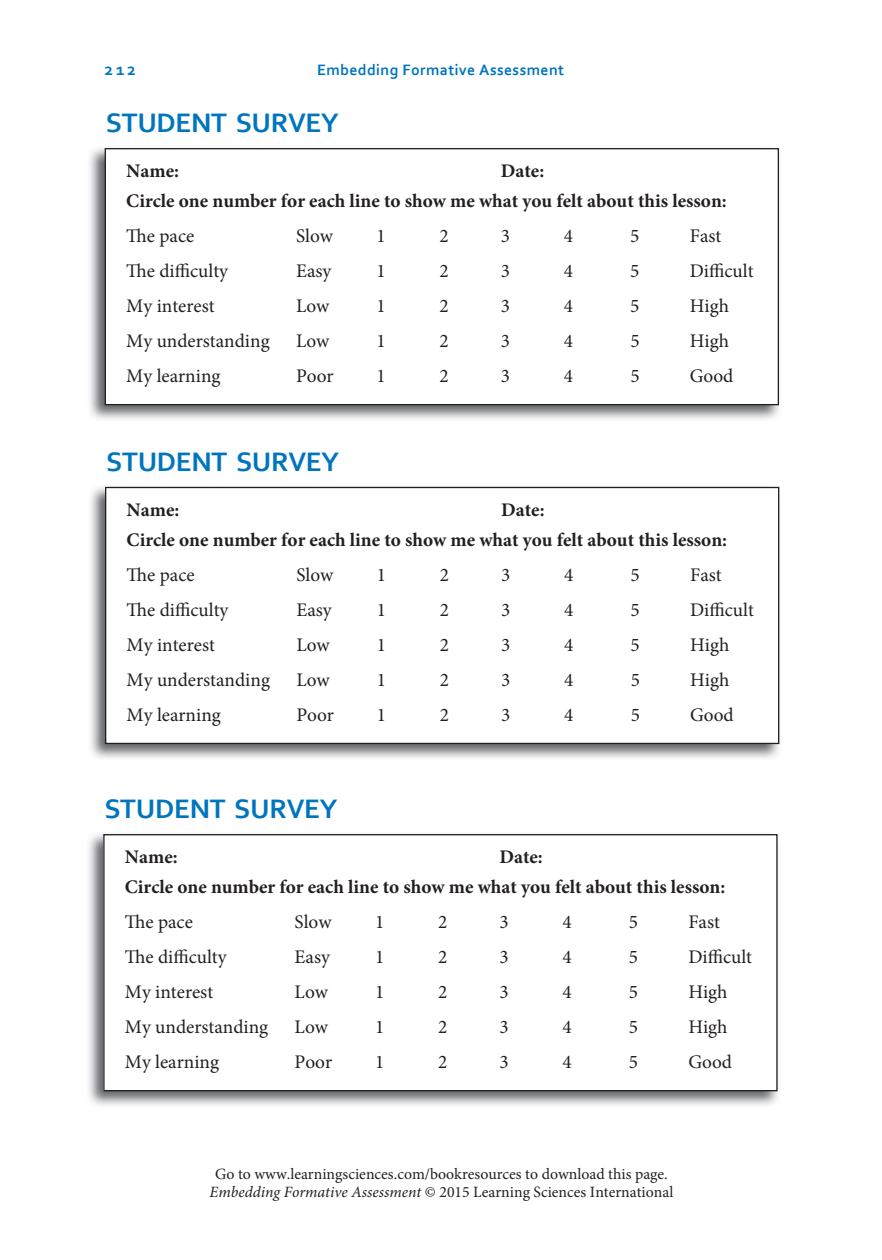
<style>
.page{position:relative;width:882px;height:1260px;background:#fff}
.page>*{position:absolute;margin:0;border:0;box-sizing:border-box;transform-origin:0 0}
.t1{font:700 28px "Corbel";letter-spacing:-.01em;color:#0075bd}
.t2{font:19.25px "Minion Pro";color:#231f20}
.t3{font:700 19.25px/29.8px "Minion Pro";color:#231f20}
.t4{font:700 17.5px "Corbel";color:#0075bd}
.t5{font:15.75px/17.5px "Minion Pro";color:#231f20;text-align:center}
.t6{font:700 15.75px "Corbel";letter-spacing:.025em;color:#0075bd}
.s1{font-style:italic}
</style>
<div class="page">
<img style="left:90px;top:148px;width:690px;height:271px">
<div style="left:105px;top:149px;width:673px;height:256px;background:#fff"></div>
<div style="left:105px;top:148px;width:674px;height:257px;border:1px solid #231f20"></div>
<img style="left:91px;top:486px;width:689px;height:272px">
<div style="left:106px;top:488px;width:673px;height:255px;background:#fff"></div>
<div style="left:105px;top:487px;width:674px;height:257px;border:1px solid #231f20"></div>
<img style="left:89px;top:834px;width:689px;height:271px">
<div style="left:104px;top:835px;width:673px;height:256px;background:#fff"></div>
<div style="left:103px;top:834px;width:675px;height:257px;border:1px solid #231f20"></div>
<p class="t4" style="left:105px;top:59px;width:33px">212</p>
<p class="t6" style="left:317px;top:60px;width:249px">Embedding Formative Assessment</p>
<h1 class="t1" style="left:106px;top:105px;width:235px">STUDENT SURVEY</h1>
<p class="t3" style="left:126px;top:156px;width:54px">Name:</p>
<p class="t3" style="left:126px;top:156px;width:602px;text-indent:375px">Date:<br>Circle one number for each line to show me what you felt about this lesson:</p>
<p class="t2" style="left:126px;top:223px;width:70px">The pace</p>
<p class="t2" style="left:296px;top:223px;width:38px">Slow</p>
<p class="t2" style="left:377px;top:223px;width:11px">1</p>
<p class="t2" style="left:440px;top:223px;width:11px">2</p>
<p class="t2" style="left:501px;top:223px;width:11px">3</p>
<p class="t2" style="left:564px;top:223px;width:11px">4</p>
<p class="t2" style="left:630px;top:223px;width:11px">5</p>
<p class="t2" style="left:690px;top:223px;width:33px">Fast</p>
<p class="t2" style="left:126px;top:258px;width:103px">The difficulty</p>
<p class="t2" style="left:296px;top:258px;width:37px">Easy</p>
<p class="t2" style="left:377px;top:258px;width:11px">1</p>
<p class="t2" style="left:440px;top:258px;width:11px">2</p>
<p class="t2" style="left:501px;top:258px;width:11px">3</p>
<p class="t2" style="left:564px;top:258px;width:11px">4</p>
<p class="t2" style="left:630px;top:258px;width:11px">5</p>
<p class="t2" style="left:690px;top:258px;width:65px">Difficult</p>
<p class="t2" style="left:126px;top:293px;width:90px">My interest</p>
<p class="t2" style="left:296px;top:293px;width:35px">Low</p>
<p class="t2" style="left:377px;top:293px;width:11px">1</p>
<p class="t2" style="left:440px;top:293px;width:11px">2</p>
<p class="t2" style="left:501px;top:293px;width:11px">3</p>
<p class="t2" style="left:564px;top:293px;width:11px">4</p>
<p class="t2" style="left:630px;top:293px;width:11px">5</p>
<p class="t2" style="left:690px;top:293px;width:41px">High</p>
<p class="t2" style="left:126px;top:328px;width:145px">My understanding</p>
<p class="t2" style="left:296px;top:328px;width:35px">Low</p>
<p class="t2" style="left:377px;top:328px;width:11px">1</p>
<p class="t2" style="left:440px;top:328px;width:11px">2</p>
<p class="t2" style="left:501px;top:328px;width:11px">3</p>
<p class="t2" style="left:564px;top:328px;width:11px">4</p>
<p class="t2" style="left:630px;top:328px;width:11px">5</p>
<p class="t2" style="left:690px;top:328px;width:41px">High</p>
<p class="t2" style="left:126px;top:363px;width:96px">My learning</p>
<p class="t2" style="left:296px;top:363px;width:39px">Poor</p>
<p class="t2" style="left:377px;top:363px;width:11px">1</p>
<p class="t2" style="left:440px;top:363px;width:11px">2</p>
<p class="t2" style="left:501px;top:363px;width:11px">3</p>
<p class="t2" style="left:564px;top:363px;width:11px">4</p>
<p class="t2" style="left:630px;top:363px;width:11px">5</p>
<p class="t2" style="left:690px;top:363px;width:45px">Good</p>
<h1 class="t1" style="left:106px;top:444px;width:235px">STUDENT SURVEY</h1>
<p class="t3" style="left:127px;top:495px;width:54px">Name:</p>
<p class="t3" style="left:127px;top:495px;width:602px;text-indent:375px">Date:<br>Circle one number for each line to show me what you felt about this lesson:</p>
<p class="t2" style="left:127px;top:562px;width:70px">The pace</p>
<p class="t2" style="left:296px;top:562px;width:38px">Slow</p>
<p class="t2" style="left:377px;top:562px;width:11px">1</p>
<p class="t2" style="left:440px;top:562px;width:11px">2</p>
<p class="t2" style="left:501px;top:562px;width:11px">3</p>
<p class="t2" style="left:564px;top:562px;width:11px">4</p>
<p class="t2" style="left:631px;top:562px;width:11px">5</p>
<p class="t2" style="left:690px;top:562px;width:33px">Fast</p>
<p class="t2" style="left:127px;top:597px;width:103px">The difficulty</p>
<p class="t2" style="left:296px;top:597px;width:37px">Easy</p>
<p class="t2" style="left:377px;top:597px;width:11px">1</p>
<p class="t2" style="left:440px;top:597px;width:11px">2</p>
<p class="t2" style="left:501px;top:597px;width:11px">3</p>
<p class="t2" style="left:564px;top:597px;width:11px">4</p>
<p class="t2" style="left:631px;top:597px;width:11px">5</p>
<p class="t2" style="left:690px;top:597px;width:65px">Difficult</p>
<p class="t2" style="left:127px;top:632px;width:90px">My interest</p>
<p class="t2" style="left:296px;top:632px;width:35px">Low</p>
<p class="t2" style="left:377px;top:632px;width:11px">1</p>
<p class="t2" style="left:440px;top:632px;width:11px">2</p>
<p class="t2" style="left:501px;top:632px;width:11px">3</p>
<p class="t2" style="left:564px;top:632px;width:11px">4</p>
<p class="t2" style="left:631px;top:632px;width:11px">5</p>
<p class="t2" style="left:690px;top:632px;width:41px">High</p>
<p class="t2" style="left:127px;top:667px;width:145px">My understanding</p>
<p class="t2" style="left:296px;top:667px;width:35px">Low</p>
<p class="t2" style="left:377px;top:667px;width:11px">1</p>
<p class="t2" style="left:440px;top:667px;width:11px">2</p>
<p class="t2" style="left:501px;top:667px;width:11px">3</p>
<p class="t2" style="left:564px;top:667px;width:11px">4</p>
<p class="t2" style="left:631px;top:667px;width:11px">5</p>
<p class="t2" style="left:690px;top:667px;width:41px">High</p>
<p class="t2" style="left:127px;top:702px;width:96px">My learning</p>
<p class="t2" style="left:296px;top:702px;width:39px">Poor</p>
<p class="t2" style="left:377px;top:702px;width:11px">1</p>
<p class="t2" style="left:440px;top:702px;width:11px">2</p>
<p class="t2" style="left:501px;top:702px;width:11px">3</p>
<p class="t2" style="left:564px;top:702px;width:11px">4</p>
<p class="t2" style="left:631px;top:702px;width:11px">5</p>
<p class="t2" style="left:690px;top:702px;width:45px">Good</p>
<h1 class="t1" style="left:104px;top:791px;width:235px">STUDENT SURVEY</h1>
<p class="t3" style="left:125px;top:842px;width:54px">Name:</p>
<p class="t3" style="left:125px;top:842px;width:602px;text-indent:375px">Date:<br>Circle one number for each line to show me what you felt about this lesson:</p>
<p class="t2" style="left:125px;top:909px;width:70px">The pace</p>
<p class="t2" style="left:295px;top:909px;width:38px">Slow</p>
<p class="t2" style="left:375px;top:909px;width:11px">1</p>
<p class="t2" style="left:438px;top:909px;width:11px">2</p>
<p class="t2" style="left:499px;top:909px;width:11px">3</p>
<p class="t2" style="left:562px;top:909px;width:11px">4</p>
<p class="t2" style="left:629px;top:909px;width:11px">5</p>
<p class="t2" style="left:688px;top:909px;width:33px">Fast</p>
<p class="t2" style="left:125px;top:944px;width:103px">The difficulty</p>
<p class="t2" style="left:295px;top:944px;width:37px">Easy</p>
<p class="t2" style="left:375px;top:944px;width:11px">1</p>
<p class="t2" style="left:438px;top:944px;width:11px">2</p>
<p class="t2" style="left:499px;top:944px;width:11px">3</p>
<p class="t2" style="left:562px;top:944px;width:11px">4</p>
<p class="t2" style="left:629px;top:944px;width:11px">5</p>
<p class="t2" style="left:688px;top:944px;width:65px">Difficult</p>
<p class="t2" style="left:125px;top:979px;width:90px">My interest</p>
<p class="t2" style="left:295px;top:979px;width:35px">Low</p>
<p class="t2" style="left:375px;top:979px;width:11px">1</p>
<p class="t2" style="left:438px;top:979px;width:11px">2</p>
<p class="t2" style="left:499px;top:979px;width:11px">3</p>
<p class="t2" style="left:562px;top:979px;width:11px">4</p>
<p class="t2" style="left:629px;top:979px;width:11px">5</p>
<p class="t2" style="left:688px;top:979px;width:41px">High</p>
<p class="t2" style="left:125px;top:1014px;width:145px">My understanding</p>
<p class="t2" style="left:295px;top:1014px;width:35px">Low</p>
<p class="t2" style="left:375px;top:1014px;width:11px">1</p>
<p class="t2" style="left:438px;top:1014px;width:11px">2</p>
<p class="t2" style="left:499px;top:1014px;width:11px">3</p>
<p class="t2" style="left:562px;top:1014px;width:11px">4</p>
<p class="t2" style="left:629px;top:1014px;width:11px">5</p>
<p class="t2" style="left:688px;top:1014px;width:41px">High</p>
<p class="t2" style="left:125px;top:1049px;width:96px">My learning</p>
<p class="t2" style="left:295px;top:1049px;width:39px">Poor</p>
<p class="t2" style="left:375px;top:1049px;width:11px">1</p>
<p class="t2" style="left:438px;top:1049px;width:11px">2</p>
<p class="t2" style="left:499px;top:1049px;width:11px">3</p>
<p class="t2" style="left:562px;top:1049px;width:11px">4</p>
<p class="t2" style="left:629px;top:1049px;width:11px">5</p>
<p class="t2" style="left:688px;top:1049px;width:45px">Good</p>
<p class="t5" style="left:210px;top:1166px;width:465px">Go to www.learningsciences.com/bookresources to download this page.<br><span class="s1">Embedding Formative Assessment</span> © 2015 Learning Sciences International</p>
</div>
